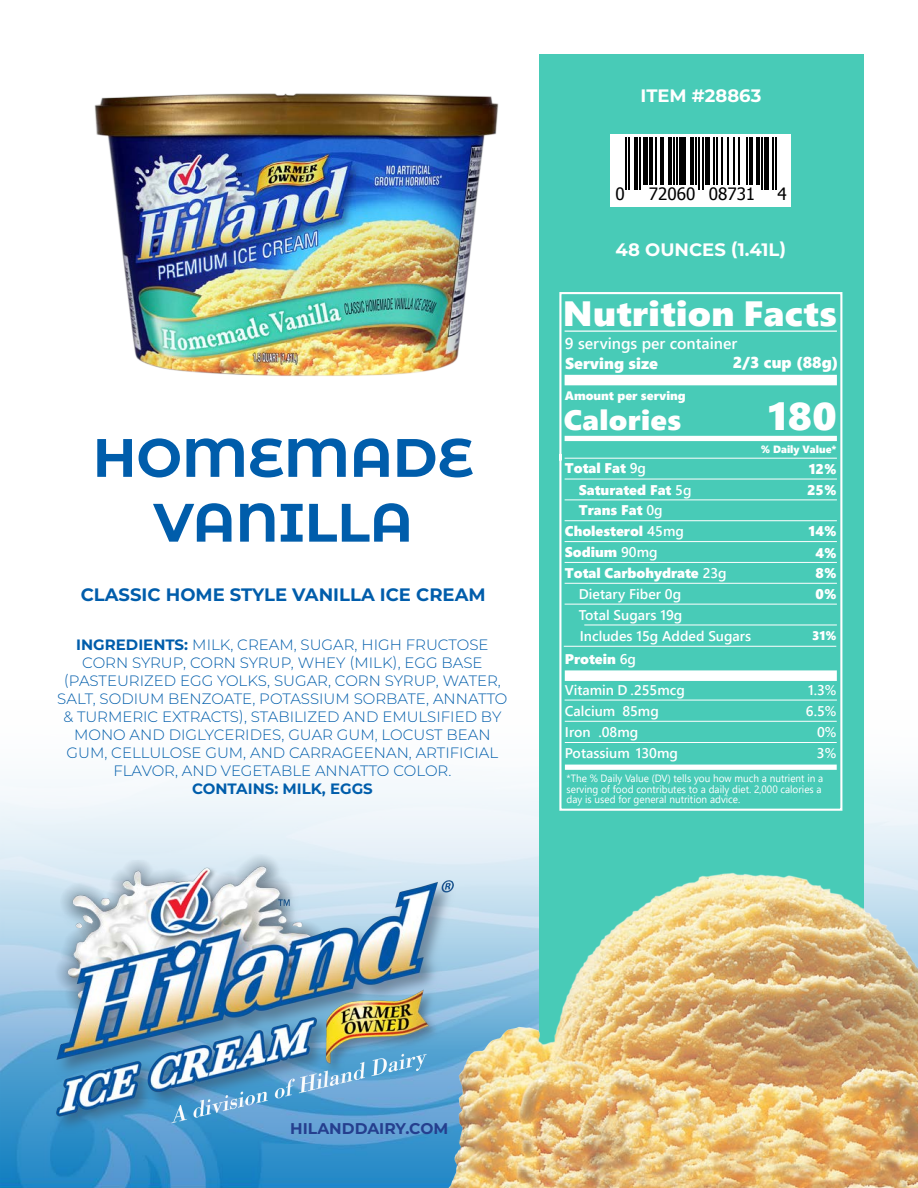
<style>
.page{position:relative;width:918px;height:1188px;background:#fff}
.page>*{position:absolute;margin:0;border:0;box-sizing:border-box;transform-origin:0 0}
.t1{font:700 54px/64.8px "Montserrat Alternates";color:#005dab;text-align:center}
.t2{font:38.55px "Segoe UI Black";color:#fff;scale:1.05 1}
.t3{font:35.1px "Segoe UI Black";letter-spacing:.01em;color:#fff;scale:1.05 1}
.t4{font:28.05px "Segoe UI Black";letter-spacing:.01em;color:#fff;scale:1.05 1}
.t5{font:700 18px "Montserrat";color:#005dab}
.t6{font:700 18px "Montserrat";color:#fff}
.t7{font:16.95px "Tahoma";color:#000}
.t8{font:15.75px "Segoe UI Black";color:#fff}
.t9{font:600 15.75px "Segoe UI";color:#fff}
.t10{font:700 15.6px "Montserrat";color:#253f8e}
.t11{font:300 15px/18px "Montserrat";color:#005dab;text-align:center}
.t12{font:700 15px "Montserrat";color:#005dab}
.data{font:600 14.1px "Segoe UI";color:#fff}
.Description{font:14.1px "Segoe UI Black";color:#fff}
.data-2{font:14.1px "Segoe UI Black";color:#fff}
.Percentage{font:14.1px "Segoe UI Black";color:#fff}
.t13{font:12.45px "Segoe UI Black";color:#fff}
.t14{font:12.3px "Segoe UI Black";color:#fff}
.data-3{font:10.5px/10.5px "Segoe UI";color:#fff;scale:.95 1}
.t15{font:10.5px "Segoe UI Black";color:#fff}
.s1{font-weight:700}
.s2{font-family:"Segoe UI";font-weight:600}
</style>
<div class="page">
<svg style="left:0;top:1049px;width:389px;height:139px;background:#348fca"></svg>
<div style="left:0;top:696px;width:917px;height:353px;background:linear-gradient(to bottom,#fff,#8dbde0)"></div>
<div style="left:539px;top:54px;width:325px;height:1024px;background:#48cbb7"></div>
<div style="left:611px;top:134px;width:180px;height:73px;background:#fff"></div>
<hr style="left:625px;top:137px;width:2px;height:52px;background:#000">
<hr style="left:628px;top:137px;width:2px;height:52px;background:#000">
<hr style="left:635px;top:137px;width:3px;height:52px;background:#000">
<hr style="left:640px;top:137px;width:1px;height:52px;background:#000">
<hr style="left:643px;top:137px;width:4px;height:48px;background:#000">
<hr style="left:649px;top:137px;width:3px;height:48px;background:#000">
<hr style="left:655px;top:137px;width:2px;height:48px;background:#000">
<hr style="left:660px;top:137px;width:3px;height:48px;background:#000">
<hr style="left:668px;top:137px;width:3px;height:48px;background:#000">
<hr style="left:673px;top:137px;width:2px;height:48px;background:#000">
<hr style="left:676px;top:137px;width:2px;height:48px;background:#000">
<div style="left:679px;top:137px;width:7px;height:48px;background:#000"></div>
<hr style="left:691px;top:137px;width:3px;height:48px;background:#000">
<hr style="left:695px;top:137px;width:2px;height:48px;background:#000">
<hr style="left:699px;top:137px;width:1px;height:52px;background:#000">
<hr style="left:702px;top:137px;width:1px;height:52px;background:#000">
<div style="left:705px;top:137px;width:5px;height:48px;background:#000"></div>
<hr style="left:713px;top:137px;width:1px;height:48px;background:#000">
<hr style="left:716px;top:137px;width:2px;height:48px;background:#000">
<hr style="left:721px;top:137px;width:1px;height:48px;background:#000">
<hr style="left:727px;top:137px;width:2px;height:48px;background:#000">
<hr style="left:734px;top:137px;width:1px;height:48px;background:#000">
<hr style="left:738px;top:137px;width:2px;height:48px;background:#000">
<hr style="left:746px;top:137px;width:2px;height:48px;background:#000">
<hr style="left:750px;top:137px;width:3px;height:48px;background:#000">
<hr style="left:756px;top:137px;width:3px;height:48px;background:#000">
<hr style="left:761px;top:137px;width:1px;height:52px;background:#000">
<div style="left:764px;top:137px;width:5px;height:52px;background:#000"></div>
<hr style="left:772px;top:137px;width:1px;height:52px;background:#000">
<hr style="left:775px;top:137px;width:2px;height:52px;background:#000">
<img style="left:54px;top:854px;width:335px;height:280px">
<img style="left:94px;top:93px;width:405px;height:283px">
<svg style="left:559px;top:292px;width:284px;height:519px"></svg>
<div style="left:565px;top:670px;width:272px;height:11px;background:#fff"></div>
<div style="left:565px;top:765px;width:272px;height:5px;background:#fff"></div>
<hr style="left:565px;top:331px;width:272px;height:1px;background:#fff">
<hr style="left:565px;top:458px;width:272px;height:1px;background:#fff">
<hr style="left:565px;top:541px;width:272px;height:1px;background:#fff">
<hr style="left:565px;top:499px;width:272px;height:1px;background:#fff">
<hr style="left:584px;top:625px;width:253px;height:1px;background:#fff">
<hr style="left:564px;top:646px;width:272px;height:1px;background:#fff">
<hr style="left:565px;top:583px;width:272px;height:1px;background:#fff">
<hr style="left:565px;top:479px;width:272px;height:1px;background:#fff">
<hr style="left:565px;top:562px;width:272px;height:1px;background:#fff">
<hr style="left:565px;top:520px;width:272px;height:1px;background:#fff">
<hr style="left:565px;top:604px;width:272px;height:1px;background:#fff">
<hr style="left:565px;top:700px;width:272px;height:1px;background:#fff">
<hr style="left:565px;top:721px;width:272px;height:1px;background:#fff">
<hr style="left:565px;top:742px;width:272px;height:1px;background:#fff">
<div style="left:565px;top:375px;width:272px;height:10px;background:#fff"></div>
<div style="left:565px;top:436px;width:272px;height:5px;background:#fff"></div>
<img style="left:389px;top:847px;width:529px;height:341px">
<p class="t1" style="left:93px;top:423px;width:382px">HOMEMADE<br>VANILLA</p>
<p class="t5" style="left:81px;top:581px;width:406px">CLASSIC HOME STYLE VANILLA ICE CREAM</p>
<p class="t11" style="left:57px;top:636px;width:452px"><span class="s1">INGREDIENTS:</span> MILK, CREAM, SUGAR, HIGH FRUCTOSE CORN SYRUP, CORN SYRUP, WHEY (MILK), EGG BASE (PASTEURIZED EGG YOLKS, SUGAR, CORN SYRUP, WATER, SALT, SODIUM BENZOATE, POTASSIUM SORBATE, ANNATTO &amp; TURMERIC EXTRACTS), STABILIZED AND EMULSIFIED BY MONO AND DIGLYCERIDES, GUAR GUM, LOCUST BEAN GUM, CELLULOSE GUM, AND CARRAGEENAN, ARTIFICIAL FLAVOR, AND VEGETABLE ANNATTO COLOR.</p>
<p class="t12" style="left:192px;top:778px;width:182px">CONTAINS: MILK, EGGS</p>
<p class="t6" style="left:640px;top:82px;width:122px">ITEM #28863</p>
<p class="t7" style="left:615px;top:182px;width:11px">0</p>
<p class="t7" style="left:649px;top:182px;width:108px">72060 08731</p>
<p class="t7" style="left:778px;top:182px;width:11px">4</p>
<p class="t6" style="left:616px;top:237px;width:172px">48 OUNCES (1.41L)</p>
<p class="t3" style="left:563px;top:288px;width:263px">Nutrition Facts</p>
<p class="t9" style="left:565px;top:328px;width:174px">9 servings per container</p>
<p class="t14" style="left:565px;top:387px;width:122px">Amount per serving</p>
<p class="t8" style="left:565px;top:352px;width:94px">Serving size</p>
<p class="t8" style="left:733px;top:351px;width:107px">2/3 cup (88g)</p>
<p class="t2" style="left:768px;top:389px;width:67px">180</p>
<p class="t4" style="left:564px;top:400px;width:114px">Calories</p>
<p class="Description" style="left:565px;top:458px;width:83px">Total Fat <span class="s2">9g</span></p>
<p class="data-2" style="left:579px;top:479px;width:114px">Saturated Fat <span class="s2">5g</span></p>
<p class="data-2" style="left:579px;top:500px;width:85px">Trans Fat <span class="s2">0g</span></p>
<p class="Description" style="left:565px;top:521px;width:121px">Cholesterol <span class="s2">45mg</span></p>
<p class="Description" style="left:565px;top:542px;width:94px">Sodium <span class="s2">90mg</span></p>
<p class="Description" style="left:565px;top:563px;width:163px">Total Carbohydrate <span class="s2">23g</span></p>
<p class="data" style="left:579px;top:581px;width:104px">Dietary Fiber 0g</p>
<p class="data" style="left:579px;top:602px;width:105px">Total Sugars 19g</p>
<p class="data" style="left:580px;top:623px;width:173px">Includes 15g Added Sugars</p>
<p class="Description" style="left:565px;top:649px;width:73px">Protein <span class="s2">6g</span></p>
<p class="t15" style="left:761px;top:442px;width:77px">% Daily Value*</p>
<p class="Percentage" style="left:809px;top:459px;width:29px">12%</p>
<p class="Percentage" style="left:807px;top:480px;width:31px">25%</p>
<p class="Percentage" style="left:809px;top:521px;width:30px">14%</p>
<p class="Percentage" style="left:815px;top:542px;width:23px">4%</p>
<p class="Percentage" style="left:816px;top:563px;width:23px">8%</p>
<p class="Percentage" style="left:816px;top:584px;width:23px">0%</p>
<p class="t13" style="left:812px;top:627px;width:26px">31%</p>
<p class="data" style="left:565px;top:677px;width:122px">Vitamin D .255mcg</p>
<p class="data" style="left:808px;top:677px;width:30px">1.3%</p>
<p class="data" style="left:565px;top:697px;width:96px">Calcium 85mg</p>
<p class="data" style="left:806px;top:697px;width:32px">6.5%</p>
<p class="data" style="left:565px;top:719px;width:75px">Iron .08mg</p>
<p class="data" style="left:817px;top:719px;width:21px">0%</p>
<p class="data" style="left:565px;top:740px;width:115px">Potassium 130mg</p>
<p class="data" style="left:817px;top:740px;width:21px">3%</p>
<p class="data-3" style="left:567px;top:772px;width:272px">*The % Daily Value (DV) tells you how much a nutrient in a serving of food contributes to a daily diet. 2,000 calories a day is used for general nutrition advice.</p>
<p class="t10" style="left:290px;top:1117px;width:160px">HILANDDAIRY.COM</p>
</div>
